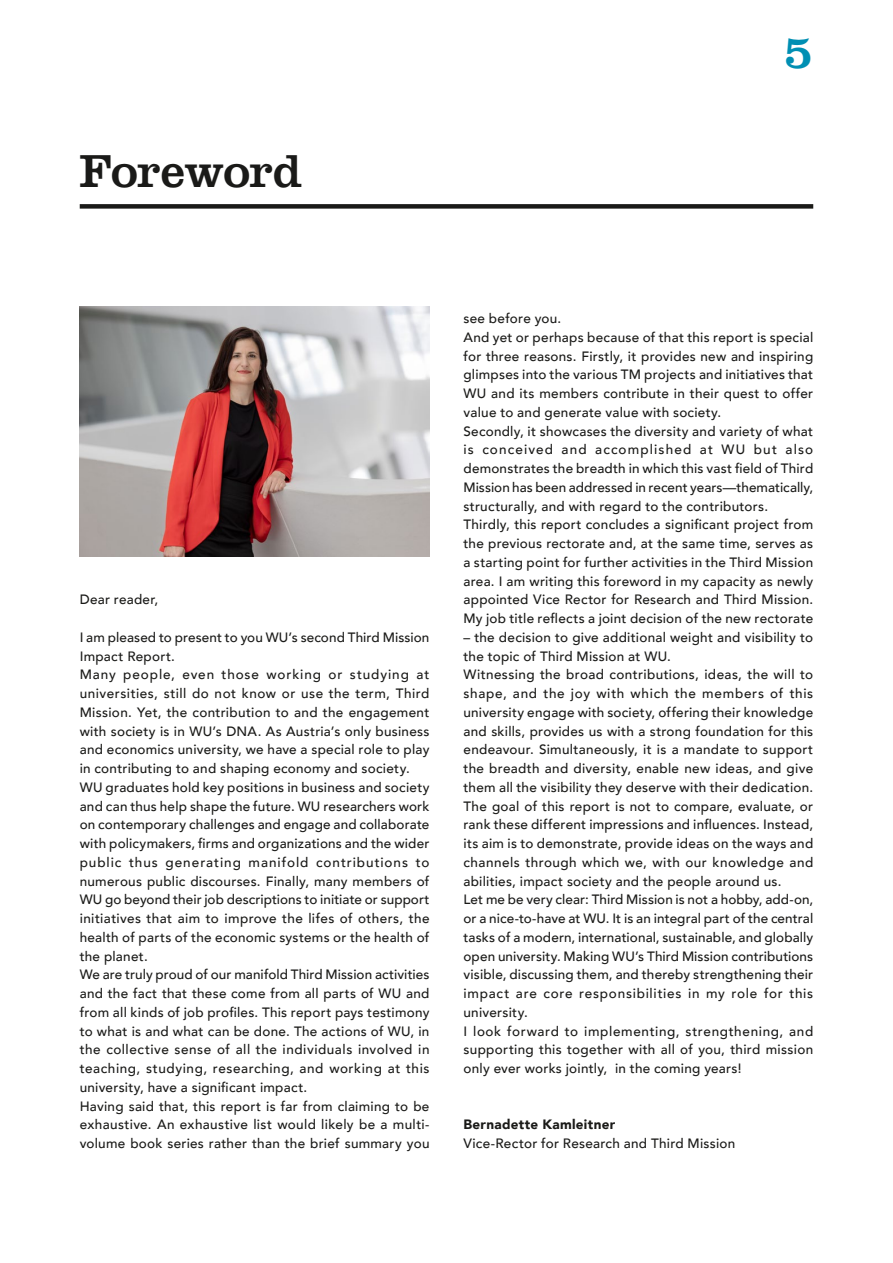
<style>
.page{position:relative;width:893px;height:1263px;background:#fff}
.page>*{position:absolute;margin:0;border:0;box-sizing:border-box;transform-origin:0 0}
.t1{font:48px "Clarendon LT Std";letter-spacing:-.015em;color:#1a1a18}
.t2{font:48px "Clarendon LT Std";color:#008fb3}
.t3{font:500 13.5px/18.8px "Avenir";letter-spacing:.02em;color:#1a1a18}
.t4{font:900 13.5px "Avenir";letter-spacing:.02em;color:#1a1a18}
</style>
<div class="page">
<div style="left:80px;top:204px;width:733px;height:5px;background:#1a1a18"></div>
<img style="left:80px;top:307px;width:349px;height:249px">
<h1 class="t1" style="left:80px;top:143px;width:224px">Foreword</h1>
<h1 class="t2" style="left:784px;top:24px;width:31px">5</h1>
<p class="t3" style="left:80px;top:589px;width:80px">Dear reader,</p>
<p class="t3" style="left:80px;top:627px;width:351px">I am pleased to present to you WU’s second Third Mission Impact Report.<br>Many people, even those working or studying at universities, still do not know or use the term, Third Mission. Yet, the contribution to and the engagement with society is in WU’s DNA. As Austria’s only business and economics university, we have a special role to play in contributing to and shaping economy and society.<br>WU graduates hold key positions in business and society and can thus help shape the future. WU researchers work on contemporary challenges and engage and collaborate with policymakers, firms and organizations and the wider public thus generating manifold contributions to numerous public discourses. Finally, many members of WU go beyond their job descriptions to initiate or support initiatives that aim to improve the lifes of others, the health of parts of the economic systems or the health of the planet.<br>We are truly proud of our manifold Third Mission activities and the fact that these come from all parts of WU and from all kinds of job profiles. This report pays testimony to what is and what can be done. The actions of WU, in the collective sense of all the individuals involved in teaching, studying, researching, and working at this university, have a significant impact.<br>Having said that, this report is far from claiming to be exhaustive. An exhaustive list would likely be a multi&shy;volume book series rather than the brief summary you</p>
<p class="t3" style="left:463px;top:308px;width:351px">see before you.<br>And yet or perhaps because of that this report is special for three reasons. Firstly, it provides new and inspiring glimpses into the various TM projects and initiatives that WU and its members contribute in their quest to offer value to and generate value with society.<br>Secondly, it showcases the diversity and variety of what is conceived and accomplished at WU but also demonstrates the breadth in which this vast field of Third Mission has been addressed in recent years—thematically, structurally, and with regard to the contributors.<br>Thirdly, this report concludes a significant project from the previous rectorate and, at the same time, serves as a starting point for further activities in the Third Mission area. I am writing this foreword in my capacity as newly appointed Vice Rector for Research and Third Mission.<br>My job title reflects a joint decision of the new rectorate</p>
<p class="t3" style="left:463px;top:627px;width:351px">– the decision to give additional weight and visibility to the topic of Third Mission at WU.<br>Witnessing the broad contributions, ideas, the will to shape, and the joy with which the members of this university engage with society, offering their knowledge and skills, provides us with a strong foundation for this endeavour. Simultaneously, it is a mandate to support the breadth and diversity, enable new ideas, and give them all the visibility they deserve with their dedication.<br>The goal of this report is not to compare, evaluate, or rank these different impressions and influences. Instead, its aim is to demonstrate, provide ideas on the ways and channels through which we, with our knowledge and abilities, impact society and the people around us.<br>Let me be very clear: Third Mission is not a hobby, add-on, or a nice-to-have at WU. It is an integral part of the central tasks of a modern, international, sustainable, and globally open university. Making WU’s Third Mission contributions visible, discussing them, and thereby strengthening their impact are core responsibilities in my role for this university.<br>I look forward to implementing, strengthening, and supporting this together with all of you, third mission only ever works jointly, in the coming years!</p>
<p class="t4" style="left:463px;top:1113px;width:153px">Bernadette Kamleitner</p>
<p class="t3" style="left:463px;top:1133px;width:273px">Vice-Rector for Research and Third Mission</p>
</div>
